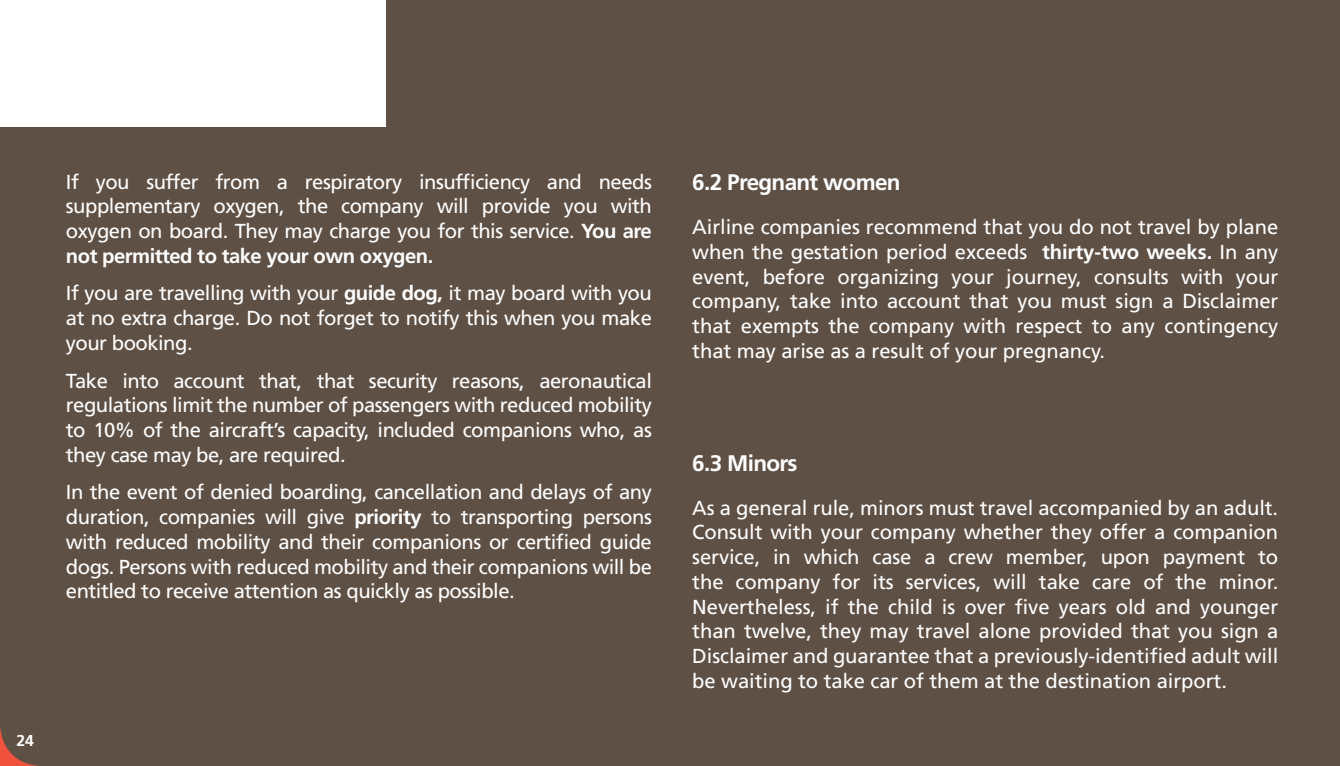
<style>
.page{position:relative;width:1340px;height:766px;background:#fff}
.page>*{position:absolute;margin:0;border:0;box-sizing:border-box;transform-origin:0 0}
.t1{font:700 22.5px "Frutiger LT Std";letter-spacing:-.03em;color:#fff}
.t2{font:20.25px/24.8px "Frutiger LT Std";letter-spacing:-.025em;color:#fff;text-align:justify}
.t3{font:700 15.75px "Frutiger LT Std";color:#fff}
.s1{font-weight:700}
</style>
<div class="page">
<hr style="left:1338px;top:127px;width:1px;height:638px;background:#5f5045">
<hr style="left:1338px;top:0;width:1px;height:147px;background:#5f5045">
<div style="left:0;top:127px;width:1338px;height:638px;background:#5f5045"></div>
<div style="left:386px;top:0;width:952px;height:147px;background:#5f5045"></div>
<svg style="left:0;top:727px;width:32px;height:38px"></svg>
<p class="t2" style="left:66px;top:169px;width:587px">If you suffer from a respiratory insufficiency and needs supplementary oxygen, the company will provide you with oxygen on board. They may charge you for this service. <span class="s1">You are not permitted to take your own oxygen.</span></p>
<p class="t2" style="left:66px;top:281px;width:587px">If you are travelling with your <span class="s1">guide dog,</span> it may board with you at no extra charge. Do not forget to notify this when you make your booking.</p>
<p class="t2" style="left:66px;top:368px;width:587px">Take into account that, that security reasons, aeronautical regulations limit the number of passengers with reduced mobility to 10% of the aircraft’s capacity, included companions who, as they case may be, are required.</p>
<p class="t2" style="left:66px;top:480px;width:587px">In the event of denied boarding, cancellation and delays of any duration, companies will give <span class="s1">priority</span> to transporting persons with reduced mobility and their companions or certified guide dogs. Persons with reduced mobility and their companions will be entitled to receive attention as quickly as possible.</p>
<p class="t3" style="left:16px;top:730px;width:19px">24</p>
<p class="t1" style="left:692px;top:169px;width:210px">6.2 Pregnant women</p>
<p class="t2" style="left:692px;top:215px;width:587px">Airline companies recommend that you do not travel by plane when the gestation period exceeds <span class="s1">thirty-two weeks.</span> In any event, before organizing your journey, consults with your company, take into account that you must sign a Disclaimer that exempts the company with respect to any contingency that may arise as a result of your pregnancy.</p>
<p class="t1" style="left:692px;top:449px;width:107px">6.3 Minors</p>
<p class="t2" style="left:692px;top:495px;width:587px">As a general rule, minors must travel accompanied by an adult.<br>Consult with your company whether they offer a companion service, in which case a crew member, upon payment to the company for its services, will take care of the minor.<br>Nevertheless, if the child is over five years old and younger than twelve, they may travel alone provided that you sign a Disclaimer and guarantee that a previously-identified adult will be waiting to take car of them at the destination airport.</p>
</div>
